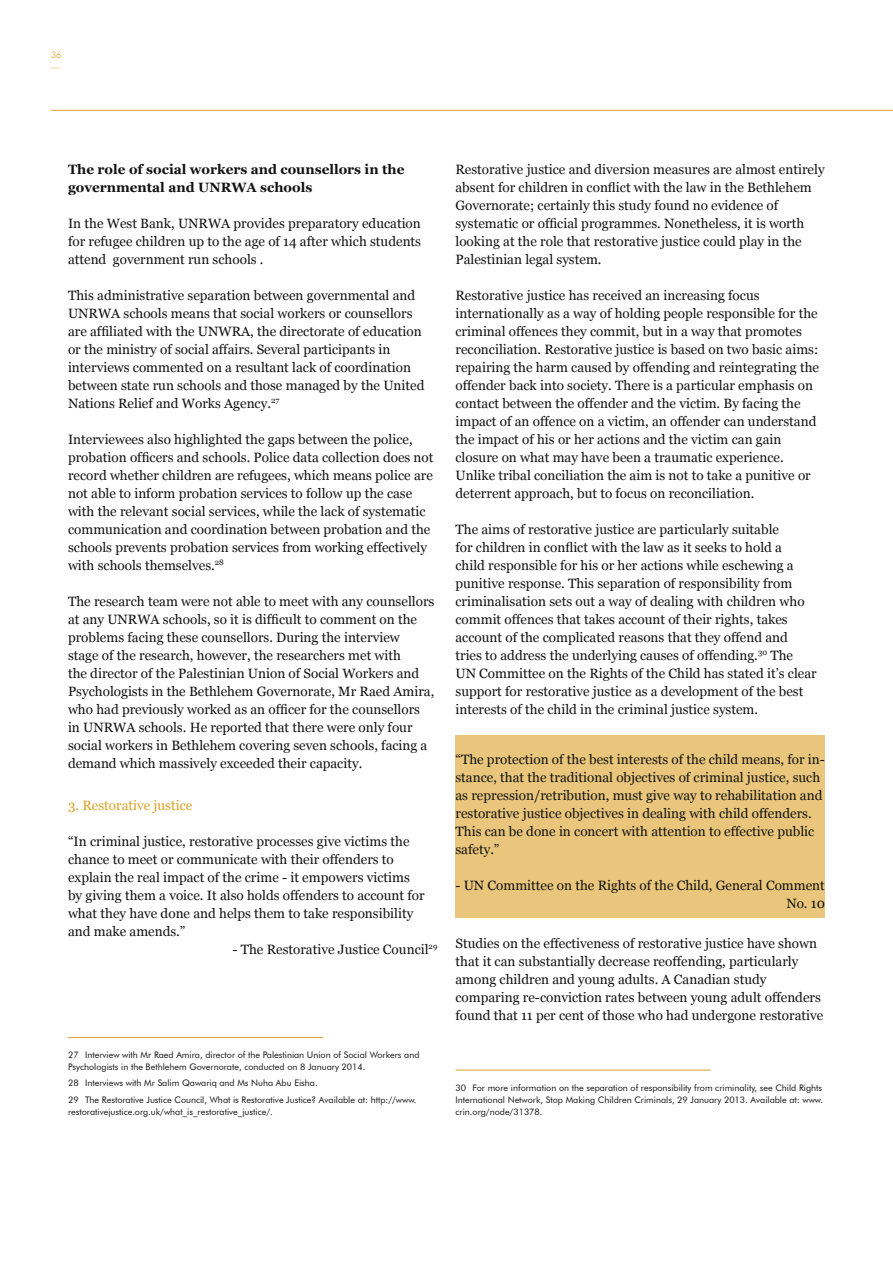
<style>
.page{position:relative;width:893px;height:1263px;background:#fff}
.page>*{position:absolute;margin:0;border:0;box-sizing:border-box;transform-origin:0 0}
.t1{font:13.5px/18px "Georgia";color:#121212}
.t2{font:700 13.5px/18px "Georgia";color:#121212}
.t3{font:13.5px "Georgia";color:#dca125}
.t4{font:9px/12px "Futura BT";color:#121212}
.t5{font:300 9px/12px "Futura BT";color:#dca125}
</style>
<div class="page">
<hr style="left:51px;top:110px;width:842px;height:1px;background:#dca125">
<hr style="left:68px;top:1037px;width:255px;height:1px;background:#dca125">
<hr style="left:455px;top:1070px;width:256px;height:1px;background:#dca125">
<div style="left:455px;top:736px;width:370px;height:182px;background:#eac67c"></div>
<p class="t5" style="left:51px;top:49px;width:12px">36 —</p>
<p class="t2" style="left:68px;top:160px;width:338px">The role of social workers and counsellors in the governmental and UNRWA schools</p>
<p class="t1" style="left:68px;top:214px;width:355px;text-align:justify">In the West Bank, UNRWA provides preparatory education for refugee children up to the age of 14 after which students attend government run schools .</p>
<p class="t1" style="left:68px;top:286px;width:358px">This administrative separation between governmental and UNRWA schools means that social workers or counsellors are affiliated with the UNWRA, the directorate of education or the ministry of social affairs. Several participants in interviews commented on a resultant lack of coordination between state run schools and those managed by the United Nations Relief and Works Agency.<sup>27</sup></p>
<p class="t1" style="left:68px;top:430px;width:367px">Interviewees also highlighted the gaps between the police, probation officers and schools. Police data collection does not record whether children are refugees, which means police are not able to inform probation services to follow up the case with the relevant social services, while the lack of systematic communication and coordination between probation and the schools prevents probation services from working effectively with schools themselves.<sup>28</sup></p>
<p class="t1" style="left:68px;top:592px;width:368px">The research team were not able to meet with any counsellors at any UNRWA schools, so it is difficult to comment on the problems facing these counsellors. During the interview<br>stage of the research, however, the researchers met with<br>the director of the Palestinian Union of Social Workers and Psychologists in the Bethlehem Governorate, Mr Raed Amira, who had previously worked as an officer for the counsellors in UNRWA schools. He reported that there were only four social workers in Bethlehem covering seven schools, facing a demand which massively exceeded their capacity.</p>
<p class="t3" style="left:68px;top:797px;width:126px">3. Restorative justice</p>
<p class="t1" style="left:68px;top:832px;width:358px">“In criminal justice, restorative processes give victims the chance to meet or communicate with their offenders to explain the real impact of the crime - it empowers victims by giving them a voice. It also holds offenders to account for what they have done and helps them to take responsibility and make amends.”</p>
<p class="t1" style="left:232px;top:940px;width:207px">- The Restorative Justice Council<sup>29</sup></p>
<p class="t4" style="left:68px;top:1049px;width:353px">27 Interview with Mr Raed Amira, director of the Palestinian Union of Social Workers and<br>Psychologists in the Bethlehem Governorate, conducted on 8 January 2014.</p>
<p class="t4" style="left:68px;top:1075px;width:350px;line-height:16.2px">28 Interviews with Mr Salim Qawariq and Ms Nuha Abu Eisha.<br>29 The Restorative Justice Council, What is Restorative Justice? Available at: http://www.</p>
<p class="t4" style="left:68px;top:1105px;width:206px">restorativejustice.org.uk/what_is_restorative_justice/.</p>
<p class="t1" style="left:455px;top:160px;width:371px">Restorative justice and diversion measures are almost entirely absent for children in conflict with the law in the Bethlehem Governorate; certainly this study found no evidence of systematic or official programmes. Nonetheless, it is worth looking at the role that restorative justice could play in the Palestinian legal system.</p>
<p class="t1" style="left:455px;top:286px;width:365px">Restorative justice has received an increasing focus internationally as a way of holding people responsible for the criminal offences they commit, but in a way that promotes reconciliation. Restorative justice is based on two basic aims: repairing the harm caused by offending and reintegrating the offender back into society. There is a particular emphasis on contact between the offender and the victim. By facing the impact of an offence on a victim, an offender can understand the impact of his or her actions and the victim can gain closure on what may have been a traumatic experience.<br>Unlike tribal conciliation the aim is not to take a punitive or deterrent approach, but to focus on reconciliation.</p>
<p class="t1" style="left:455px;top:520px;width:363px">The aims of restorative justice are particularly suitable<br>for children in conflict with the law as it seeks to hold a<br>child responsible for his or her actions while eschewing a punitive response. This separation of responsibility from criminalisation sets out a way of dealing with children who commit offences that takes account of their rights, takes account of the complicated reasons that they offend and tries to address the underlying causes of offending.<sup>30</sup> The UN Committee on the Rights of the Child has stated it’s clear support for restorative justice as a development of the best interests of the child in the criminal justice system.</p>
<p class="t1" style="left:455px;top:750px;width:371px">“The protection of the best interests of the child means, for in&shy;stance, that the traditional objectives of criminal justice, such as repression/retribution, must give way to rehabilitation and restorative justice objectives in dealing with child offenders.<br>This can be done in concert with attention to effective public safety.”</p>
<p class="t1" style="left:455px;top:876px;width:371px;text-align:right">- UN Committee on the Rights of the Child, General Comment<br>No. 10</p>
<p class="t1" style="left:455px;top:934px;width:369px">Studies on the effectiveness of restorative justice have shown that it can substantially decrease reoffending, particularly among children and young adults. A Canadian study comparing re-conviction rates between young adult offenders found that 11 per cent of those who had undergone restorative</p>
<p class="t4" style="left:455px;top:1081px;width:369px;text-align:justify">30 For more information on the separation of responsibility from criminality, see Child Rights International Network, Stop Making Children Criminals, 29 January 2013. Available at: www. crin.org/node/31378.</p>
</div>
